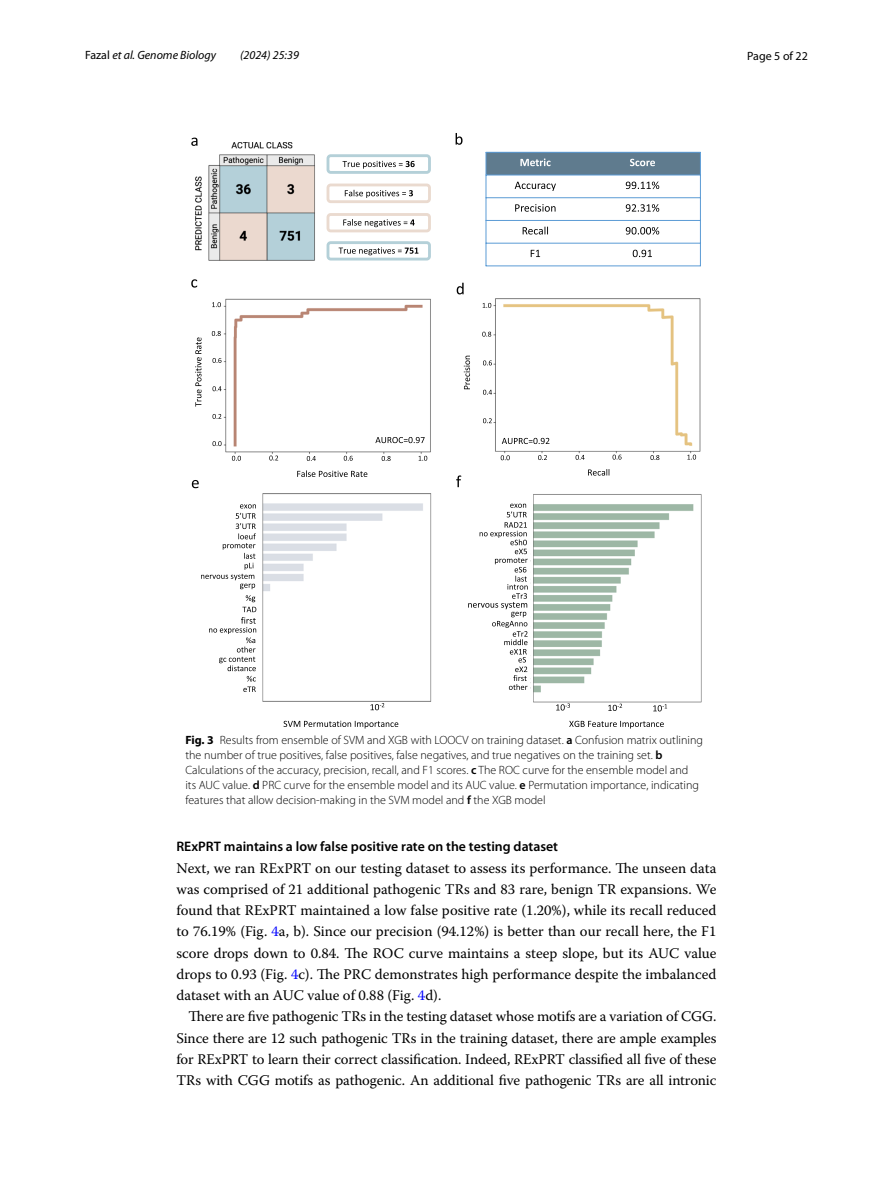
<style>
.page{position:relative;width:893px;height:1187px;background:#fff}
.page>*{position:absolute;margin:0;border:0;box-sizing:border-box;transform-origin:0 0}
.t1{font:14.7px/21.3px "Warnock Pro";letter-spacing:-.01em;color:#000;text-align:justify}
.t2{font:600 13.8px "Myriad Pro";color:#000}
.t3{font:300 12px/15px "Myriad Pro";color:#000}
.t4{font:italic 12px "Myriad Pro";color:#000}
.t5{font:12px "Myriad Pro";color:#000}
.s1{font-style:normal}
.s2{font-weight:700}
.s3{font-weight:600}
.s4{color:#00f}
</style>
<div class="page">
<img style="left:195px;top:142px;width:507px;height:560px">
<svg style="left:456px;top:133px;width:6px;height:12px"></svg>
<div style="left:486px;top:152px;width:99px;height:23px;background:#5f7b8e"></div>
<div style="left:585px;top:152px;width:115px;height:23px;background:#5f7b8e"></div>
<hr style="left:486px;top:175px;width:215px;height:1px;background:#5b9bd5">
<hr style="left:486px;top:197px;width:215px;height:1px;background:#5b9bd5">
<hr style="left:486px;top:220px;width:215px;height:1px;background:#5b9bd5">
<hr style="left:486px;top:243px;width:215px;height:1px;background:#5b9bd5">
<hr style="left:486px;top:152px;width:1px;height:114px;background:#5b9bd5">
<hr style="left:700px;top:152px;width:1px;height:114px;background:#5b9bd5">
<hr style="left:486px;top:152px;width:215px;height:1px;background:#5b9bd5">
<hr style="left:486px;top:265px;width:215px;height:1px;background:#5b9bd5">
<svg style="left:520px;top:158px;width:31px;height:8px"></svg>
<svg style="left:630px;top:159px;width:25px;height:7px"></svg>
<svg style="left:515px;top:182px;width:41px;height:9px"></svg>
<svg style="left:626px;top:181px;width:33px;height:8px"></svg>
<svg style="left:515px;top:204px;width:40px;height:8px"></svg>
<svg style="left:626px;top:204px;width:33px;height:8px"></svg>
<svg style="left:523px;top:227px;width:25px;height:7px"></svg>
<svg style="left:626px;top:227px;width:33px;height:7px"></svg>
<svg style="left:531px;top:250px;width:9px;height:7px"></svg>
<svg style="left:633px;top:250px;width:19px;height:7px"></svg>
<div style="left:327px;top:154px;width:104px;height:20px;border:3px solid #b4d0d8;border-radius:3px"></div>
<svg style="left:342px;top:161px;width:73px;height:8px"></svg>
<div style="left:327px;top:183px;width:104px;height:20px;border:3px solid #eadacf;border-radius:3px"></div>
<svg style="left:345px;top:190px;width:68px;height:8px"></svg>
<div style="left:327px;top:213px;width:104px;height:19px;border:3px solid #eadacf;border-radius:3px"></div>
<svg style="left:343px;top:219px;width:72px;height:8px"></svg>
<div style="left:327px;top:241px;width:104px;height:19px;border:3px solid #b4d0d8;border-radius:3px"></div>
<svg style="left:339px;top:247px;width:79px;height:8px"></svg>
<svg style="left:191px;top:279px;width:6px;height:8px"></svg>
<svg style="left:457px;top:283px;width:7px;height:11px"></svg>
<svg style="left:192px;top:480px;width:7px;height:8px"></svg>
<svg style="left:456px;top:475px;width:5px;height:12px"></svg>
<svg style="left:212px;top:302px;width:9px;height:5px"></svg>
<svg style="left:212px;top:331px;width:9px;height:5px"></svg>
<svg style="left:212px;top:358px;width:9px;height:5px"></svg>
<svg style="left:212px;top:386px;width:10px;height:5px"></svg>
<svg style="left:212px;top:414px;width:9px;height:5px"></svg>
<svg style="left:212px;top:441px;width:10px;height:5px"></svg>
<svg style="left:195px;top:337px;width:6px;height:69px"></svg>
<svg style="left:419px;top:456px;width:8px;height:4px"></svg>
<svg style="left:382px;top:456px;width:9px;height:5px"></svg>
<svg style="left:344px;top:456px;width:9px;height:4px"></svg>
<svg style="left:307px;top:456px;width:9px;height:5px"></svg>
<svg style="left:269px;top:455px;width:9px;height:5px"></svg>
<svg style="left:232px;top:456px;width:9px;height:4px"></svg>
<svg style="left:297px;top:470px;width:70px;height:7px"></svg>
<svg style="left:375px;top:437px;width:50px;height:6px"></svg>
<svg style="left:483px;top:303px;width:8px;height:5px"></svg>
<svg style="left:482px;top:331px;width:9px;height:5px"></svg>
<svg style="left:483px;top:360px;width:9px;height:5px"></svg>
<svg style="left:483px;top:390px;width:9px;height:4px"></svg>
<svg style="left:483px;top:418px;width:9px;height:5px"></svg>
<svg style="left:464px;top:356px;width:6px;height:33px"></svg>
<svg style="left:687px;top:454px;width:9px;height:5px"></svg>
<svg style="left:650px;top:455px;width:9px;height:5px"></svg>
<svg style="left:613px;top:454px;width:9px;height:5px"></svg>
<svg style="left:576px;top:455px;width:9px;height:5px"></svg>
<svg style="left:538px;top:455px;width:9px;height:5px"></svg>
<svg style="left:501px;top:455px;width:9px;height:5px"></svg>
<svg style="left:588px;top:469px;width:21px;height:6px"></svg>
<svg style="left:502px;top:438px;width:47px;height:6px"></svg>
<svg style="left:201px;top:504px;width:55px;height:85px"></svg>
<svg style="left:209px;top:595px;width:47px;height:97px"></svg>
<svg style="left:370px;top:703px;width:14px;height:7px"></svg>
<svg style="left:284px;top:720px;width:114px;height:8px"></svg>
<svg style="left:468px;top:503px;width:60px;height:187px"></svg>
<svg style="left:556px;top:703px;width:14px;height:7px"></svg>
<svg style="left:608px;top:703px;width:14px;height:8px"></svg>
<svg style="left:653px;top:704px;width:14px;height:7px"></svg>
<svg style="left:569px;top:720px;width:95px;height:8px"></svg>
<svg style="left:191px;top:138px;width:6px;height:8px"></svg>
<p class="t4" style="left:85px;top:48px;width:133px"><span class="s1">Fazal</span> et al. Genome Biology</p>
<p class="t4" style="left:240px;top:48px;width:60px">(2024) 25:39</p>
<p class="t5" style="left:747px;top:48px;width:62px">Page 5 of 22</p>
<p class="t3" style="left:185px;top:732px;width:519px"><span class="s2">Fig. 3</span> Results from ensemble of SVM and XGB with LOOCV on training dataset. <span class="s3">a</span> Confusion matrix outlining the number of true positives, false positives, false negatives, and true negatives on the training set. <span class="s3">b </span>Calculations of the accuracy, precision, recall, and F1 scores. <span class="s3">c</span> The ROC curve for the ensemble model and<br>its AUC value. <span class="s3">d</span> PRC curve for the ensemble model and its AUC value. <span class="s3">e</span> Permutation importance, indicating features that allow decision-making in the SVM model and <span class="s3">f</span> the XGB model</p>
<p class="t2" style="left:176px;top:838px;width:383px">RExPRT maintains a low false positive rate on the testing dataset</p>
<p class="t1" style="left:176px;top:856px;width:542px">Next, we ran RExPRT on our testing dataset to assess its performance. The unseen data was comprised of 21 additional pathogenic TRs and 83 rare, benign TR expansions. We found that RExPRT maintained a low false positive rate (1.20%), while its recall reduced to 76.19% (Fig. <span class="s4">4</span>a, b). Since our precision (94.12%) is better than our recall here, the F1 score drops down to 0.84. The ROC curve maintains a steep slope, but its AUC value drops to 0.93 (Fig. <span class="s4">4</span>c). The PRC demonstrates high performance despite the imbalanced dataset with an AUC value of 0.88 (Fig. <span class="s4">4</span>d).</p>
<p class="t1" style="left:176px;top:1005px;width:542px;text-indent:12px">There are five pathogenic TRs in the testing dataset whose motifs are a variation of CGG.<br>Since there are 12 such pathogenic TRs in the training dataset, there are ample examples for RExPRT to learn their correct classification. Indeed, RExPRT classified all five of these TRs with CGG motifs as pathogenic. An additional five pathogenic TRs are all intronic</p>
</div>
